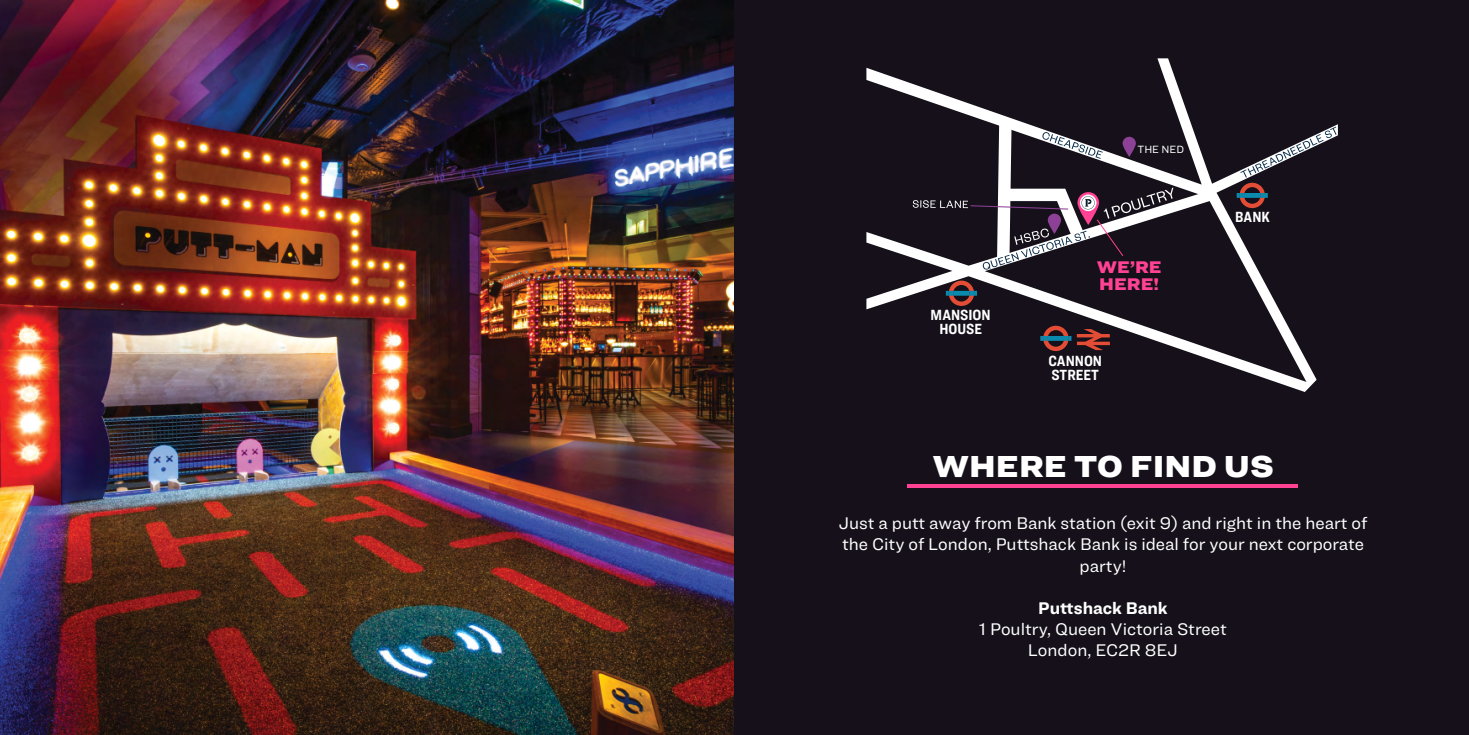
<style>
.page{position:relative;width:1469px;height:735px;background:#fff}
.page>*{position:absolute;margin:0;border:0;box-sizing:border-box;transform-origin:0 0}
.t1{font:900 31.5px "Ringside Wide";color:#fff}
.t2{font:17.5px/21px "Ringside";color:#fff;text-align:center}
.t3{font:700 17.5px "Ringside";color:#fff}
.t4{font:900 17.5px/17.5px "Ringside Wide";color:#ff4294}
.t5{font:700 15.22px/14px "Ringside Condensed";color:#fff;text-align:center}
.t6{font:10.85px "Ringside";color:#fff}
</style>
<div class="page">
<img style="left:0;top:0;width:734px;height:734px">
<div style="left:734px;top:0;width:734px;height:734px;background:#151019"></div>
<hr style="left:907px;top:484px;width:390px;height:4px;background:#ff4294">
<svg style="left:866px;top:58px;width:471px;height:328px"></svg>
<svg style="left:1240px;top:126px;width:96px;height:51px"></svg>
<svg style="left:1287px;top:367px;width:50px;height:25px"></svg>
<svg style="left:912px;top:123px;width:261px;height:146px"></svg>
<svg style="left:1236px;top:183px;width:31px;height:25px"></svg>
<svg style="left:945px;top:280px;width:32px;height:26px"></svg>
<svg style="left:1040px;top:325px;width:69px;height:26px"></svg>
<svg style="left:1122px;top:137px;width:13px;height:20px"></svg>
<p class="t5" style="left:930px;top:307px;width:62px">MANSION<br>HOUSE</p>
<p class="t6" style="left:1137px;top:141px;width:48px">THE NED</p>
<p class="t4" style="left:1096px;top:257px;width:66px">WE’RE<br>HERE!</p>
<p class="t5" style="left:1048px;top:353px;width:55px;text-align:left">CANNON<br>STREET</p>
<p class="t5" style="left:1235px;top:209px;width:36px">BANK</p>
<h1 class="t1" style="left:932px;top:442px;width:343px">WHERE TO FIND US</h1>
<p class="t2" style="left:838px;top:512px;width:530px">Just a putt away from Bank station (exit 9) and right in the heart of the City of London, Puttshack Bank is ideal for your next corporate party!</p>
<p class="t3" style="left:1038px;top:594px;width:131px">Puttshack Bank</p>
<p class="t2" style="left:979px;top:617px;width:249px">1 Poultry, Queen Victoria Street<br>London, EC2R 8EJ</p>
</div>
